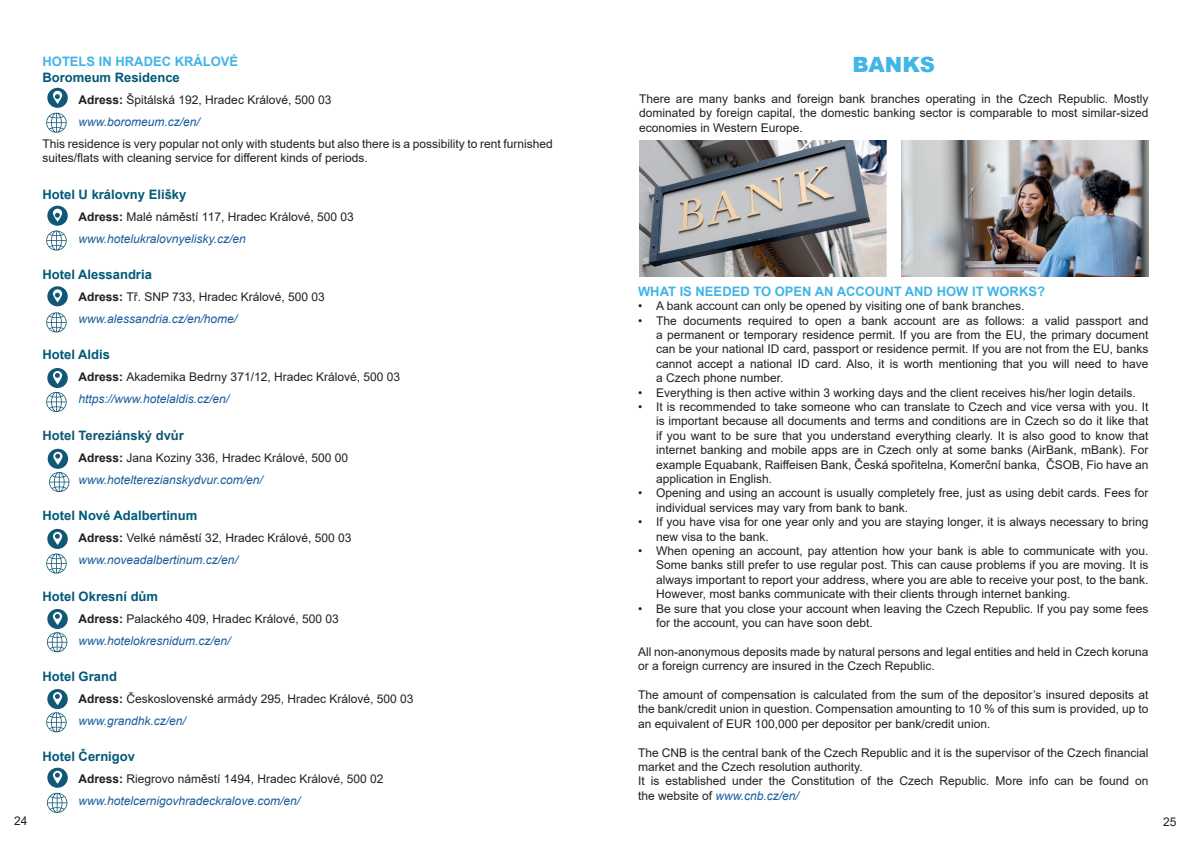
<style>
.page{position:relative;width:1191px;height:842px;background:#fff}
.page>*{position:absolute;margin:0;border:0;box-sizing:border-box;transform-origin:0 0}
.t1{font:900 21px "Arial";color:#40b5e7}
.t2{font:700 13px "Arial";color:#015979}
.t3{font:700 13px "Arial";color:#41b4e7}
.t4{font:700 13px "Arial";color:#105876}
.t5{font:12px/14.4px "Arial";color:#231f20}
.s1{font-weight:700}
.s2{font-style:italic;color:#175d9e}
</style>
<div class="page">
<img style="left:901px;top:140px;width:247px;height:136px">
<img style="left:639px;top:140px;width:247px;height:136px">
<svg style="left:46px;top:88px;width:22px;height:45px"></svg>
<svg style="left:46px;top:312px;width:21px;height:21px"></svg>
<svg style="left:46px;top:206px;width:22px;height:45px"></svg>
<svg style="left:47px;top:286px;width:21px;height:20px"></svg>
<svg style="left:46px;top:529px;width:22px;height:45px"></svg>
<svg style="left:47px;top:609px;width:21px;height:44px"></svg>
<svg style="left:48px;top:449px;width:22px;height:43px"></svg>
<svg style="left:46px;top:368px;width:22px;height:44px"></svg>
<svg style="left:46px;top:689px;width:22px;height:44px"></svg>
<svg style="left:47px;top:768px;width:21px;height:45px"></svg>
<p class="t5" style="left:14px;top:813px;width:15px">24</p>
<p class="t3" style="left:43px;top:52px;width:197px">HOTELS IN HRADEC KRÁLOVÉ</p>
<p class="t2" style="left:43px;top:68px;width:139px">Boromeum Residence</p>
<p class="t5" style="left:79px;top:88px;width:254px;line-height:22px"><span class="s1">Adress:</span> Špitálská 192, Hradec Králové, 500 03 <span class="s2">www.boromeum.cz/en/</span></p>
<p class="t5" style="left:43px;top:136px;width:512px">This residence is very popular not only with students but also there is a possibility to rent furnished suites/flats with cleaning service for different kinds of periods.</p>
<p class="t2" style="left:43px;top:185px;width:145px">Hotel U královny Elišky</p>
<p class="t5" style="left:79px;top:205px;width:277px;line-height:22px"><span class="s1">Adress:</span> Malé náměstí 117, Hradec Králové, 500 03 <span class="s2">www.hotelukralovnyelisky.cz/en</span></p>
<p class="t2" style="left:43px;top:265px;width:111px">Hotel Alessandria</p>
<p class="t5" style="left:79px;top:286px;width:248px;line-height:22px"><span class="s1">Adress:</span> Tř. SNP 733, Hradec Králové, 500 03 <span class="s2">www.alessandria.cz/en/home/</span></p>
<p class="t2" style="left:43px;top:346px;width:69px">Hotel Aldis</p>
<p class="t5" style="left:79px;top:366px;width:323px;line-height:22px"><span class="s1">Adress:</span> Akademika Bedrny 371/12, Hradec Králové, 500 03 <span class="s2">https://www.hotelaldis.cz/en/</span></p>
<p class="t4" style="left:43px;top:426px;width:143px">Hotel Tereziánský dvůr</p>
<p class="t5" style="left:79px;top:446px;width:271px;line-height:22px"><span class="s1">Adress:</span> Jana Koziny 336, Hradec Králové, 500 00 <span class="s2">www.hotelterezianskydvur.com/en/</span></p>
<p class="t2" style="left:43px;top:506px;width:156px">Hotel Nové Adalbertinum</p>
<p class="t5" style="left:79px;top:527px;width:274px;line-height:22px"><span class="s1">Adress:</span> Velké náměstí 32, Hradec Králové, 500 03 <span class="s2">www.noveadalbertinum.cz/en/</span></p>
<p class="t2" style="left:43px;top:587px;width:117px">Hotel Okresní dům</p>
<p class="t5" style="left:79px;top:607px;width:262px;line-height:22px"><span class="s1">Adress:</span> Palackého 409, Hradec Králové, 500 03 <span class="s2">www.hotelokresnidum.cz/en/</span></p>
<p class="t2" style="left:43px;top:667px;width:76px">Hotel Grand</p>
<p class="t5" style="left:79px;top:688px;width:336px;line-height:22px"><span class="s1">Adress:</span> Československé armády 295, Hradec Králové, 500 03 <span class="s2">www.grandhk.cz/en/</span></p>
<p class="t2" style="left:43px;top:748px;width:94px">Hotel Černigov</p>
<p class="t5" style="left:79px;top:768px;width:306px;line-height:22px"><span class="s1">Adress:</span> Riegrovo náměstí 1494, Hradec Králové, 500 02 <span class="s2">www.hotelcernigovhradeckralove.com/en/</span></p>
<h1 class="t1" style="left:852px;top:49px;width:84px">BANKS</h1>
<p class="t5" style="left:639px;top:91px;width:511px;text-align:justify">There are many banks and foreign bank branches operating in the Czech Republic. Mostly dominated by foreign capital, the domestic banking sector is comparable to most similar-sized economies in Western Europe.</p>
<p class="t3" style="left:638px;top:282px;width:408px">WHAT IS NEEDED TO OPEN AN ACCOUNT AND HOW IT WORKS?</p>
<p class="t5" style="left:638px;top:299px;width:388px">• A bank account can only be opened by visiting one of bank branches.</p>
<p class="t5" style="left:656px;top:313px;width:494px;text-align:justify;text-indent:-18px">• The documents required to open a bank account are as follows: a valid passport and a permanent or temporary residence permit. If you are from the EU, the primary document can be your national ID card, passport or residence permit. If you are not from the EU, banks cannot accept a national ID card. Also, it is worth mentioning that you will need to have a Czech phone number.</p>
<p class="t5" style="left:638px;top:385px;width:499px">• Everything is then active within 3 working days and the client receives his/her login details.</p>
<p class="t5" style="left:656px;top:399px;width:494px;text-align:justify;text-indent:-18px">• It is recommended to take someone who can translate to Czech and vice versa with you. It is important because all documents and terms and conditions are in Czech so do it like that if you want to be sure that you understand everything clearly. It is also good to know that internet banking and mobile apps are in Czech only at some banks (AirBank, mBank). For example Equabank, Raiffeisen Bank, Česká spořitelna, Komerční banka, ČSOB, Fio have an application in English.</p>
<p class="t5" style="left:656px;top:486px;width:494px;text-indent:-18px">• Opening and using an account is usually completely free, just as using debit cards. Fees for individual services may vary from bank to bank.</p>
<p class="t5" style="left:656px;top:515px;width:494px;text-indent:-18px">• If you have visa for one year only and you are staying longer, it is always necessary to bring new visa to the bank.</p>
<p class="t5" style="left:656px;top:543px;width:494px;text-align:justify;text-indent:-18px">• When opening an account, pay attention how your bank is able to communicate with you.<br>Some banks still prefer to use regular post. This can cause problems if you are moving. It is always important to report your address, where you are able to receive your post, to the bank.<br>However, most banks communicate with their clients through internet banking.</p>
<p class="t5" style="left:656px;top:601px;width:494px;text-indent:-18px">• Be sure that you close your account when leaving the Czech Republic. If you pay some fees for the account, you can have soon debt.</p>
<p class="t5" style="left:638px;top:644px;width:512px">All non-anonymous deposits made by natural persons and legal entities and held in Czech koruna or a foreign currency are insured in the Czech Republic.</p>
<p class="t5" style="left:638px;top:687px;width:512px;text-align:justify">The amount of compensation is calculated from the sum of the depositor’s insured deposits at the bank/credit union in question. Compensation amounting to 10 % of this sum is provided, up to an equivalent of EUR 100,000 per depositor per bank/credit union.</p>
<p class="t5" style="left:638px;top:745px;width:512px">The CNB is the central bank of the Czech Republic and it is the supervisor of the Czech financial market and the Czech resolution authority.<br>It is established under the Constitution of the Czech Republic. More info can be found on the website of <span class="s2">www.cnb.cz/en/</span></p>
<p class="t5" style="left:1163px;top:814px;width:15px">25</p>
</div>
